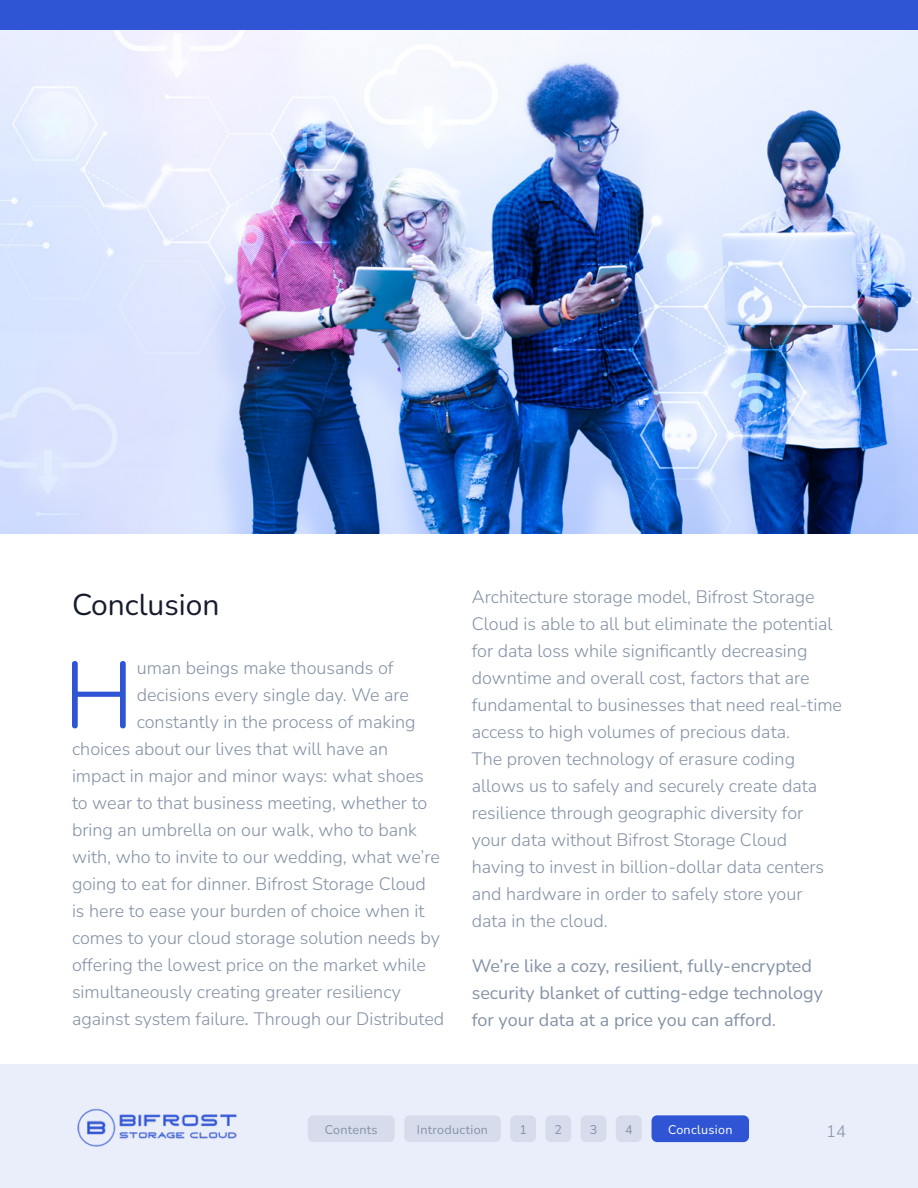
<style>
.page{position:relative;width:918px;height:1188px;background:#fff}
.page>*{position:absolute;margin:0;border:0;box-sizing:border-box;transform-origin:0 0}
.Body-drop{font:300 93.9px "Nunito";color:#2f55d4}
.t1{font:30px "Nunito";color:#161c2d}
.Body-drop-2{font:300 18px/27px "Nunito";color:#8492a6}
.Body{font:18px/27px "Nunito";color:#8492a6}
.t2{font:300 16.5px "Nunito";color:#8492a6}
.t3{font:12.6px "Nunito";letter-spacing:.025em;color:#8492a6}
.t4{font:12.6px "Nunito";letter-spacing:.025em;color:#fff}
.s1{font-weight:400;font-style:italic}
</style>
<div class="page">
<div style="left:0;top:1064px;width:918px;height:124px;background:#eaeefb"></div>
<img style="left:77px;top:1108px;width:160px;height:39px">
<div style="left:0;top:0;width:918px;height:35px;background:#2f55d4"></div>
<img style="left:0;top:31px;width:918px;height:502px">
<div style="left:404px;top:1115px;width:97px;height:27px;background:#d7dcec;border-radius:6px"></div>
<div style="left:510px;top:1115px;width:26px;height:27px;background:#d7dcec;border-radius:6px"></div>
<div style="left:545px;top:1115px;width:26px;height:27px;background:#d7dcec;border-radius:6px"></div>
<div style="left:581px;top:1115px;width:25px;height:27px;background:#d7dcec;border-radius:6px"></div>
<div style="left:616px;top:1115px;width:26px;height:27px;background:#d7dcec;border-radius:6px"></div>
<div style="left:652px;top:1115px;width:97px;height:27px;background:#2f55d4;border-radius:6px"></div>
<div style="left:308px;top:1115px;width:87px;height:27px;background:#d7dcec;border-radius:6px"></div>
<h2 class="t1" style="left:72px;top:584px;width:149px">Conclusion</h2>
<p class="Body-drop" style="left:63px;top:630px;width:73px">H</p>
<p class="Body-drop-2" style="left:137px;top:653px;width:258px">uman beings make thousands of</p>
<p class="Body-drop-2" style="left:137px;top:680px;width:274px">decisions every single day. We are</p>
<p class="Body-drop-2" style="left:137px;top:707px;width:280px">constantly in the process of making</p>
<p class="Body-drop-2" style="left:72px;top:734px;width:318px">choices about our lives that will have an</p>
<p class="Body-drop-2" style="left:72px;top:761px;width:353px">impact in major and minor ways: what shoes</p>
<p class="Body-drop-2" style="left:72px;top:788px;width:357px">to wear to that business meeting, whether to</p>
<p class="Body-drop-2" style="left:72px;top:815px;width:346px">bring an umbrella on our walk, who to bank</p>
<p class="Body-drop-2" style="left:72px;top:842px;width:369px">with, who to invite to our wedding, what we’re</p>
<p class="Body-drop-2" style="left:72px;top:869px;width:355px">going to eat for dinner. Bifrost Storage Cloud</p>
<p class="Body-drop-2" style="left:72px;top:896px;width:354px">is here to ease your burden of choice when it</p>
<p class="Body-drop-2" style="left:72px;top:923px;width:369px">comes to your cloud storage solution needs by</p>
<p class="Body-drop-2" style="left:72px;top:950px;width:356px">offering the lowest price on the market while</p>
<p class="Body-drop-2" style="left:72px;top:977px;width:330px">simultaneously creating greater resiliency</p>
<p class="Body-drop-2" style="left:72px;top:1004px;width:374px">against system failure<span class="s1">.</span> Through our Distributed</p>
<p class="Body-drop-2" style="left:472px;top:583px;width:372px">Architecture storage model, Bifrost Storage Cloud is able to all but eliminate the potential for data loss while significantly decreasing downtime and overall cost, factors that are fundamental to businesses that need real-time access to high volumes of precious data.<br>The proven technology of erasure coding allows us to safely and securely create data resilience through geographic diversity for your data without Bifrost Storage Cloud having to invest in billion-dollar data centers and hardware in order to safely store your data in the cloud.</p>
<p class="Body" style="left:472px;top:952px;width:353px">We’re like a cozy, resilient, fully-encrypted security blanket of cutting-edge technology for your data at a price you can afford.</p>
<h2 class="t3" style="left:325px;top:1121px;width:54px">Contents</h2>
<h2 class="t3" style="left:417px;top:1121px;width:73px">Introduction</h2>
<h2 class="t3" style="left:519px;top:1121px;width:9px">1</h2>
<h2 class="t3" style="left:555px;top:1121px;width:9px">2</h2>
<h2 class="t3" style="left:590px;top:1121px;width:9px">3</h2>
<h2 class="t3" style="left:625px;top:1121px;width:9px">4</h2>
<h2 class="t4" style="left:668px;top:1121px;width:66px">Conclusion</h2>
<p class="t2" style="left:826px;top:1120px;width:21px">14</p>
</div>
